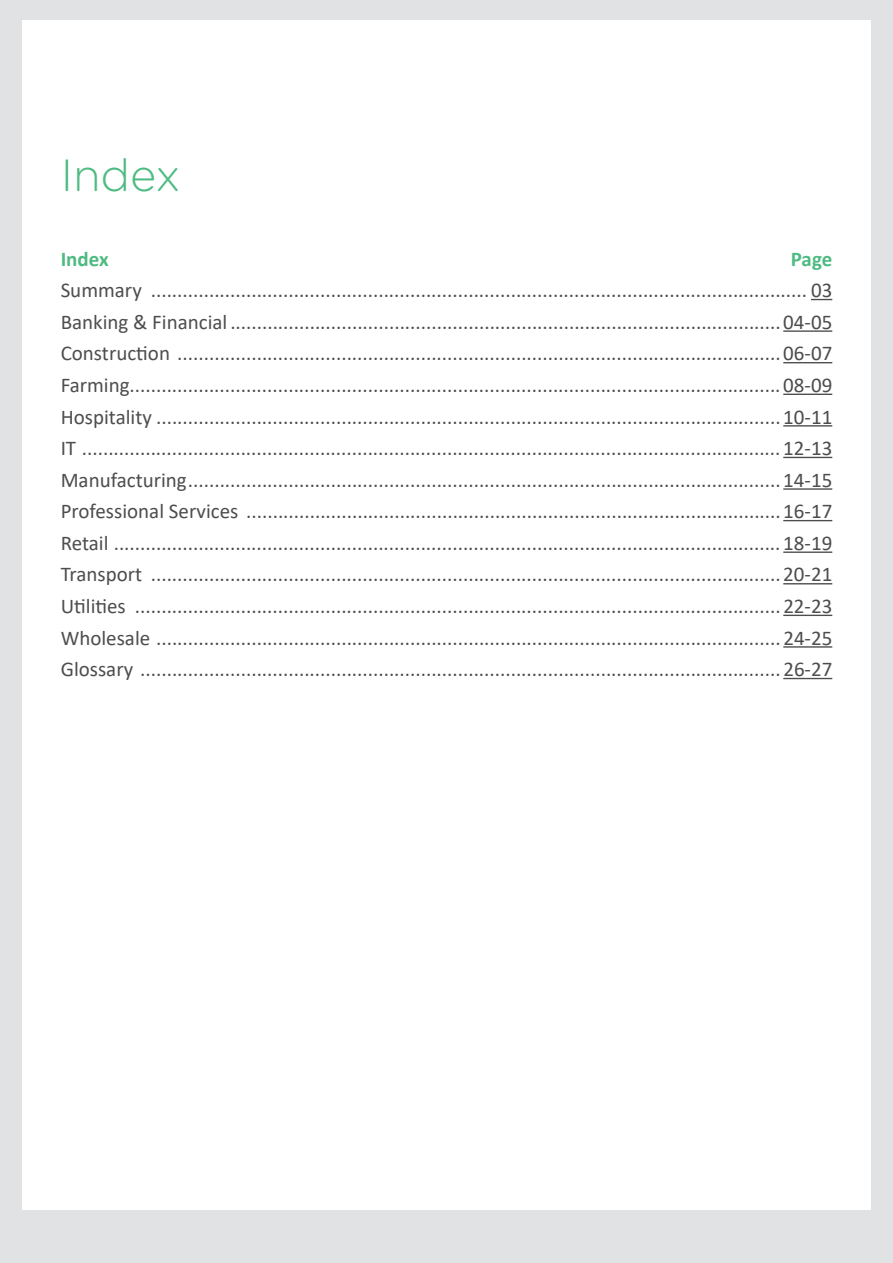
<style>
.page{position:relative;width:893px;height:1263px;background:#e1e2e3}
.page>*{position:absolute;margin:0;border:0;box-sizing:border-box;transform-origin:0 0}
.t1{font:300 45px "Gotham Rounded";color:#4dbb81}
.t2{font:21px/31.7px "Calibri";color:#4d4d4f;text-align:justify}
.t3{font:700 21px "Calibri";color:#4dbb81}
</style>
<div class="page">
<div style="left:22px;top:20px;width:849px;height:1190px;background:#fff"></div>
<svg style="left:811px;top:299px;width:21px;height:1px"></svg>
<hr style="left:783px;top:330px;width:49px;height:2px;background:#4d4d4f">
<hr style="left:783px;top:362px;width:49px;height:1px;background:#4d4d4f">
<hr style="left:783px;top:394px;width:49px;height:1px;background:#4d4d4f">
<hr style="left:783px;top:425px;width:49px;height:2px;background:#4d4d4f">
<hr style="left:783px;top:457px;width:49px;height:1px;background:#4d4d4f">
<hr style="left:783px;top:488px;width:49px;height:2px;background:#4d4d4f">
<hr style="left:783px;top:520px;width:49px;height:1px;background:#4d4d4f">
<hr style="left:783px;top:551px;width:49px;height:2px;background:#4d4d4f">
<hr style="left:783px;top:583px;width:49px;height:1px;background:#4d4d4f">
<hr style="left:783px;top:615px;width:49px;height:1px;background:#4d4d4f">
<hr style="left:783px;top:646px;width:49px;height:2px;background:#4d4d4f">
<hr style="left:783px;top:678px;width:49px;height:1px;background:#4d4d4f">
<h1 class="t1" style="left:61px;top:145px;width:122px">Index</h1>
<p class="t3" style="left:61px;top:244px;width:50px">Index</p>
<p class="t3" style="left:791px;top:244px;width:43px">Page</p>
<p class="t2" style="left:61px;top:274px;width:773px">Summary ............................................................................................................................ 03<br>Banking &amp; Financial ........................................................................................................04-05<br>Construction ..................................................................................................................06-07<br>Farming........................................................................................................................... 08-09<br>Hospitality ...................................................................................................................... 10-11<br>IT .................................................................................................................................... 12-13<br>Manufacturing................................................................................................................14-15<br>Professional Services .....................................................................................................16-17<br>Retail .............................................................................................................................. 18-19<br>Transport ....................................................................................................................... 20-21<br>Utilities .......................................................................................................................... 22-23<br>Wholesale ...................................................................................................................... 24-25<br>Glossary ......................................................................................................................... 26-27</p>
</div>
